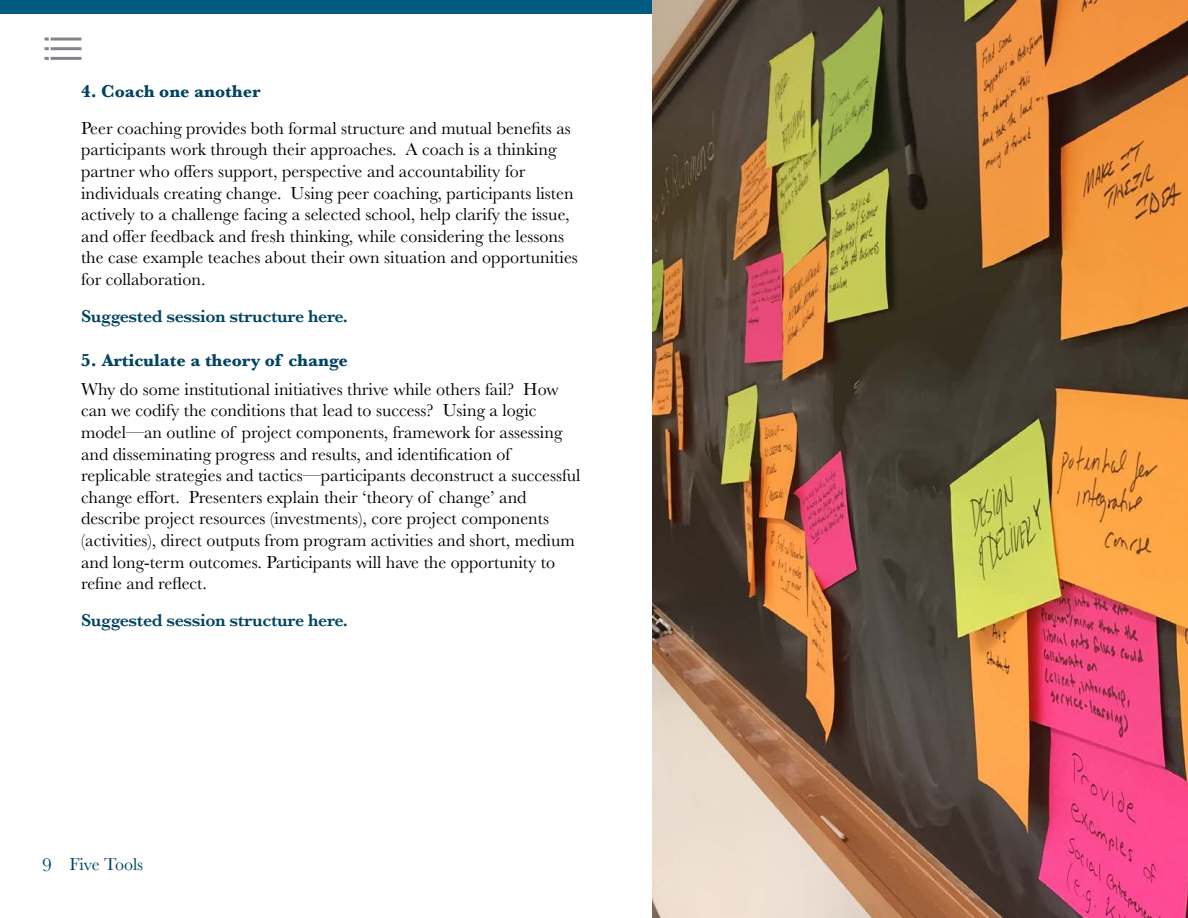
<style>
.page{position:relative;width:1188px;height:918px;background:#fff}
.page>*{position:absolute;margin:0;border:0;box-sizing:border-box;transform-origin:0 0}
.t1{font:18px/21.6px "Baskerville";color:#000}
.t2{font:600 18px "Baskerville";letter-spacing:-.02em;color:#004461}
.t3{font:700 18px "Baskerville";color:#004461}
.t4{font:18px "Baskerville";color:#004461}
.s1{font-size:19.5px}
</style>
<div class="page">
<div style="left:0;top:0;width:1188px;height:14px;background:#005b82"></div>
<img style="left:652px;top:0;width:536px;height:918px">
<hr style="left:51px;top:38px;width:30px;height:3px;background:#83848a">
<hr style="left:51px;top:47px;width:30px;height:3px;background:#83848a">
<hr style="left:51px;top:57px;width:30px;height:3px;background:#83848a">
<svg style="left:45px;top:38px;width:4px;height:3px"></svg>
<svg style="left:45px;top:47px;width:4px;height:3px"></svg>
<svg style="left:45px;top:57px;width:4px;height:3px"></svg>
<p class="t3" style="left:81px;top:79px;width:181px">4. Coach one another</p>
<p class="t1" style="left:81px;top:117px;width:498px">Peer coaching provides both formal structure and mutual benefits as participants work through their approaches. A coach is a thinking partner who offers support, perspective and accountability for individuals creating change. Using peer coaching, participants listen actively to a challenge facing a selected school, help clarify the issue, and offer feedback and fresh thinking, while considering the lessons the case example teaches about their own situation and opportunities for collaboration.</p>
<p class="t2" style="left:81px;top:303px;width:268px">Suggested session structure here.</p>
<p class="t3" style="left:81px;top:347px;width:269px">5. Articulate a theory of change</p>
<p class="t1" style="left:81px;top:378px;width:501px">Why do some institutional initiatives thrive while others fail? How can we codify the conditions that lead to success? Using a logic model—an outline of project components, framework for assessing and disseminating progress and results, and identification of replicable strategies and tactics—participants deconstruct a successful change effort. Presenters explain their ‘theory of change’ and describe project resources (investments), core project components (activities), direct outputs from program activities and short, medium and long-term outcomes. Participants will have the opportunity to refine and reflect.</p>
<p class="t2" style="left:81px;top:607px;width:268px">Suggested session structure here.</p>
<p class="t4" style="left:42px;top:852px;width:103px"><span class="s1">9</span> Five Tools</p>
</div>
